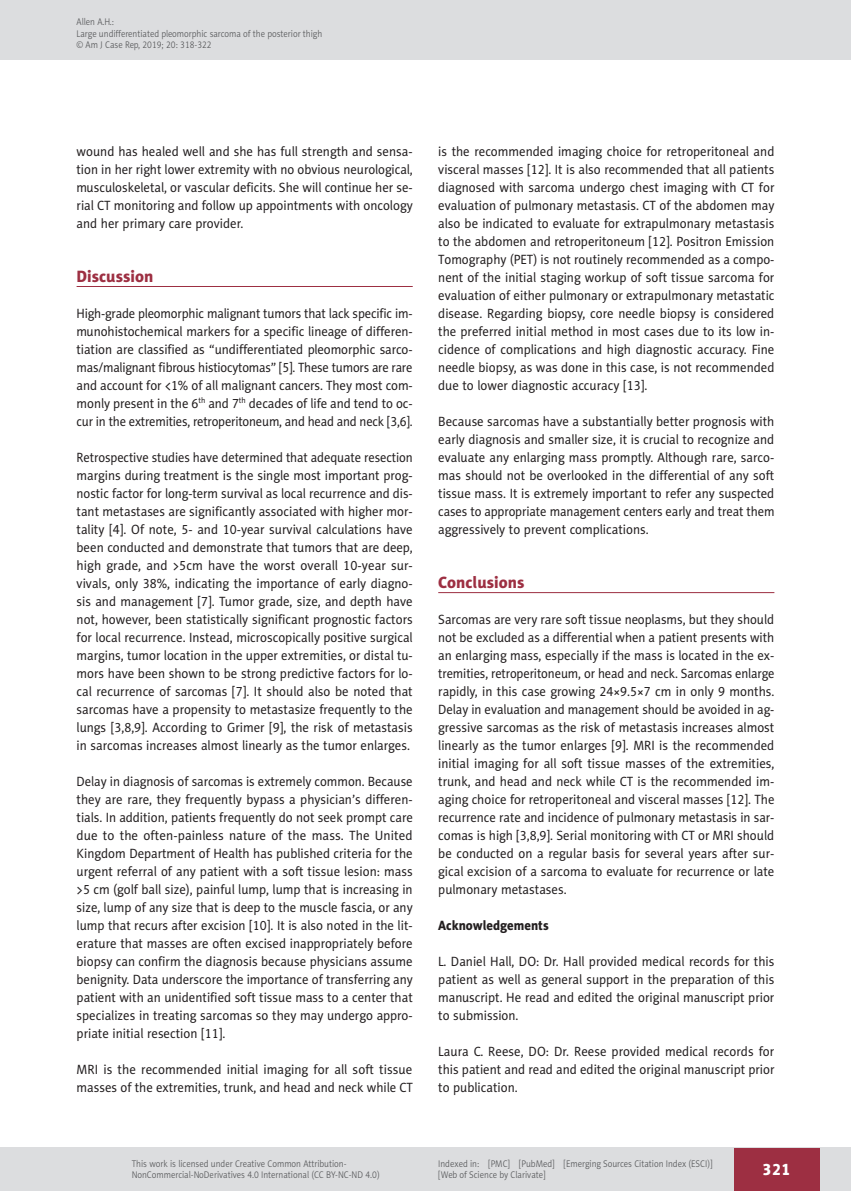
<style>
.page{position:relative;width:851px;height:1191px;background:#fff}
.page>*{position:absolute;margin:0;border:0;box-sizing:border-box;transform-origin:0 0}
.AJCR_Headline_1{font:16.5px "Naomi Sans EFN Heavy";color:#9d2f42}
.t1{font:16.5px "Naomi Sans EFN Heavy";color:#fff}
.AJCR_Body{font:13.5px/18px "Naomi Sans EFN";color:#231f20;text-align:justify;scale:.94 1}
.AJCR_Body-2{font:13.5px/18px "Naomi Sans EFN";color:#231f20;text-align:justify;scale:.95 1}
.AJCR_Body-3{font:13.5px/18px "Naomi Sans EFN";color:#231f20;text-align:justify;scale:.93 1}
.AJCR_Body-4{font:13.5px/18px "Naomi Sans EFN";color:#231f20;scale:.96 1}
.AJCR_Headline_2{font:13.5px "Naomi Sans EFN Heavy";color:#231f20;scale:.95 1}
.t2{font:9.75px/11.2px "Naomi Sans EFN Light";color:#57585a;scale:.9 1}
</style>
<div class="page">
<hr style="left:77px;top:286px;width:335px;height:1px;background:#9d2f42">
<hr style="left:438px;top:592px;width:336px;height:1px;background:#9d2f42">
<div style="left:0;top:1148px;width:850px;height:43px;background:#dcdddf"></div>
<div style="left:733px;top:1147px;width:86px;height:43px;background:#9d2f42"></div>
<div style="left:0;top:0;width:850px;height:60px;background:#dcdddf"></div>
<p class="t2" style="left:77px;top:16px;width:274px">Allen A.H.:<br>Large undifferentiated pleomorphic sarcoma of the posterior thigh © Am J Case Rep, 2019; 20: 318-322</p>
<p class="AJCR_Body-2" style="left:77px;top:142px;width:355px">wound has healed well and she has full strength and sensa&shy;tion in her right lower extremity with no obvious neurological, musculoskeletal, or vascular deficits. She will continue her se&shy;rial CT monitoring and follow up appointments with oncology and her primary care provider.</p>
<p class="AJCR_Headline_1" style="left:77px;top:266px;width:78px">Discussion</p>
<p class="AJCR_Body" style="left:77px;top:304px;width:359px">High-grade pleomorphic malignant tumors that lack specific im&shy;munohistochemical markers for a specific lineage of differen&shy;tiation are classified as “undifferentiated pleomorphic sarco&shy;mas/malignant fibrous histiocytomas” [5]. These tumors are rare and account for &lt;1% of all malignant cancers. They most com&shy;monly present in the 6<sup>th</sup> and 7<sup>th</sup> decades of life and tend to oc&shy;cur in the extremities, retroperitoneum, and head and neck [3,6].</p>
<p class="AJCR_Body-3" style="left:77px;top:448px;width:363px">Retrospective studies have determined that adequate resection margins during treatment is the single most important prog&shy;nostic factor for long-term survival as local recurrence and dis&shy;tant metastases are significantly associated with higher mor&shy;tality [4]. Of note, 5- and 10-year survival calculations have been conducted and demonstrate that tumors that are deep, high grade, and &gt;5cm have the worst overall 10-year sur&shy;vivals, only 38%, indicating the importance of early diagno&shy;sis and management [7]. Tumor grade, size, and depth have not, however, been statistically significant prognostic factors for local recurrence. Instead, microscopically positive surgical margins, tumor location in the upper extremities, or distal tu&shy;mors have been shown to be strong predictive factors for lo&shy;cal recurrence of sarcomas [7]. It should also be noted that sarcomas have a propensity to metastasize frequently to the lungs [3,8,9]. According to Grimer [9], the risk of metastasis in sarcomas increases almost linearly as the tumor enlarges.</p>
<p class="AJCR_Body" style="left:77px;top:772px;width:359px">Delay in diagnosis of sarcomas is extremely common. Because they are rare, they frequently bypass a physician’s differen&shy;tials. In addition, patients frequently do not seek prompt care due to the often-painless nature of the mass. The United Kingdom Department of Health has published criteria for the urgent referral of any patient with a soft tissue lesion: mass &gt;5 cm (golf ball size), painful lump, lump that is increasing in size, lump of any size that is deep to the muscle fascia, or any lump that recurs after excision [10]. It is also noted in the lit&shy;erature that masses are often excised inappropriately before biopsy can confirm the diagnosis because physicians assume benignity. Data underscore the importance of transferring any patient with an unidentified soft tissue mass to a center that specializes in treating sarcomas so they may undergo appro&shy;priate initial resection [11].</p>
<p class="AJCR_Body-4" style="left:77px;top:1060px;width:352px">MRI is the recommended initial imaging for all soft tissue masses of the extremities, trunk, and head and neck while CT</p>
<p class="AJCR_Body-2" style="left:438px;top:142px;width:355px">is the recommended imaging choice for retroperitoneal and visceral masses [12]. It is also recommended that all patients diagnosed with sarcoma undergo chest imaging with CT for evaluation of pulmonary metastasis. CT of the abdomen may also be indicated to evaluate for extrapulmonary metastasis to the abdomen and retroperitoneum [12]. Positron Emission Tomography (PET) is not routinely recommended as a compo&shy;nent of the initial staging workup of soft tissue sarcoma for evaluation of either pulmonary or extrapulmonary metastatic disease. Regarding biopsy, core needle biopsy is considered the preferred initial method in most cases due to its low in&shy;cidence of complications and high diagnostic accuracy. Fine needle biopsy, as was done in this case, is not recommended due to lower diagnostic accuracy [13].</p>
<p class="AJCR_Body-2" style="left:438px;top:412px;width:355px">Because sarcomas have a substantially better prognosis with early diagnosis and smaller size, it is crucial to recognize and evaluate any enlarging mass promptly. Although rare, sarco&shy;mas should not be overlooked in the differential of any soft tissue mass. It is extremely important to refer any suspected cases to appropriate management centers early and treat them aggressively to prevent complications.</p>
<p class="AJCR_Headline_1" style="left:438px;top:572px;width:88px">Conclusions</p>
<p class="AJCR_Body" style="left:438px;top:610px;width:359px">Sarcomas are very rare soft tissue neoplasms, but they should not be excluded as a differential when a patient presents with an enlarging mass, especially if the mass is located in the ex&shy;tremities, retroperitoneum, or head and neck. Sarcomas enlarge rapidly, in this case growing 24×9.5×7 cm in only 9 months.<br>Delay in evaluation and management should be avoided in ag&shy;gressive sarcomas as the risk of metastasis increases almost linearly as the tumor enlarges [9]. MRI is the recommended initial imaging for all soft tissue masses of the extremities, trunk, and head and neck while CT is the recommended im&shy;aging choice for retroperitoneal and visceral masses [12]. The recurrence rate and incidence of pulmonary metastasis in sar&shy;comas is high [3,8,9]. Serial monitoring with CT or MRI should be conducted on a regular basis for several years after sur&shy;gical excision of a sarcoma to evaluate for recurrence or late pulmonary metastases.</p>
<p class="AJCR_Headline_2" style="left:438px;top:917px;width:118px">Acknowledgements</p>
<p class="AJCR_Body-2" style="left:438px;top:952px;width:355px">L. Daniel Hall, DO: Dr. Hall provided medical records for this patient as well as general support in the preparation of this manuscript. He read and edited the original manuscript prior to submission.</p>
<p class="AJCR_Body-2" style="left:438px;top:1042px;width:355px">Laura C. Reese, DO: Dr. Reese provided medical records for this patient and read and edited the original manuscript prior to publication.</p>
<p class="t2" style="left:132px;top:1158px;width:277px">This work is licensed under Creative Common Attribution-<br>NonCommercial-NoDerivatives 4.0 International (CC BY-NC-ND 4.0)</p>
<p class="t2" style="left:438px;top:1158px;width:306px">Indexed in: [PMC] [PubMed] [Emerging Sources Citation Index (ESCI)] [Web of Science by Clarivate]</p>
<p class="t1" style="left:762px;top:1159px;width:30px">321</p>
</div>
